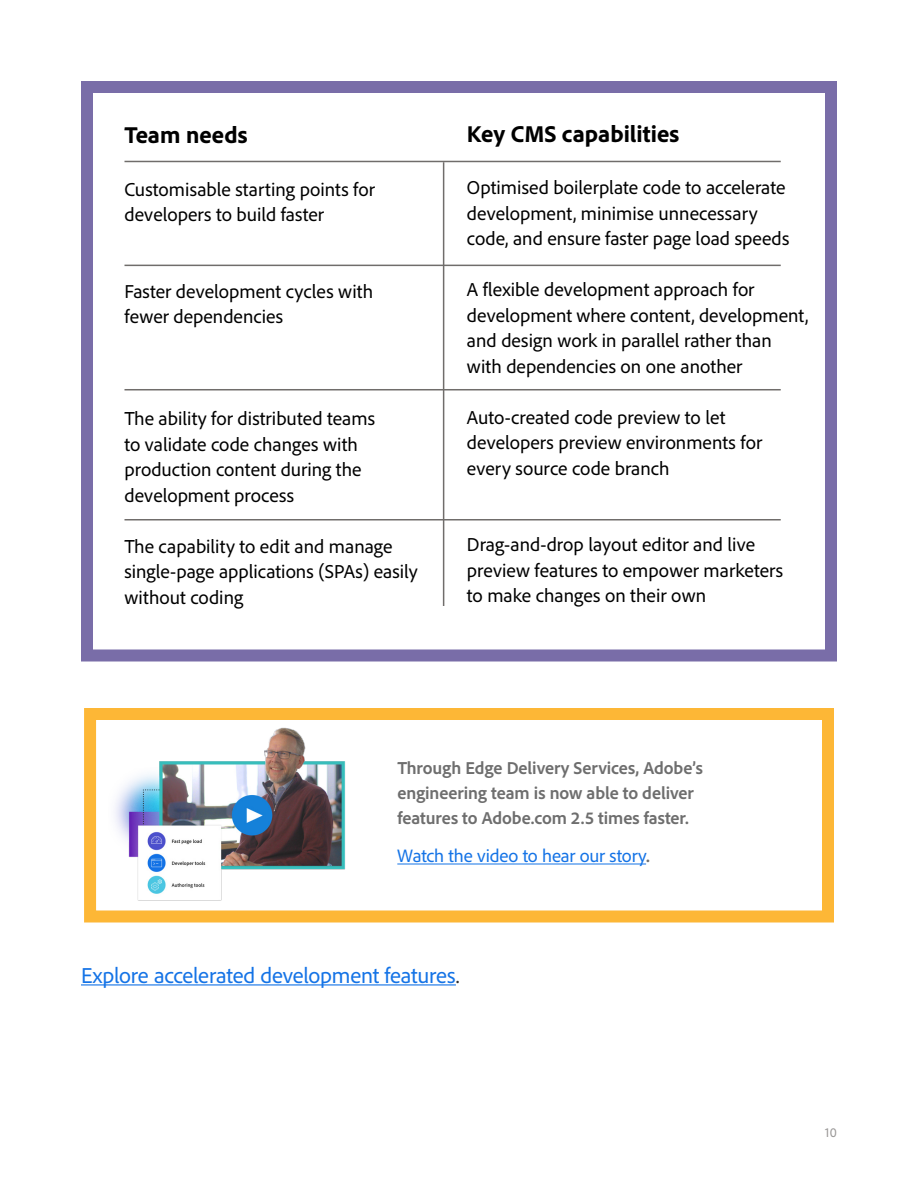
<style>
.page{position:relative;width:918px;height:1188px;background:#fff}
.page>*{position:absolute;margin:0;border:0;box-sizing:border-box;transform-origin:0 0}
.t1{font:800 24px "Adobe Clean";color:#000}
.t2{font:22.5px "Adobe Clean";letter-spacing:-.01em;color:#1473e6}
.t3{font:19.5px/25.5px "Adobe Clean";color:#000}
.t4{font:18.75px "Adobe Clean";letter-spacing:-.01em;color:#1473e6}
.t5{font:700 18px/24.8px "Adobe Clean";letter-spacing:-.005em;color:#6e6e6e}
.t6{font:13.5px "Adobe Clean";color:#9a9897}
.s1{font-weight:700;font-size:18px;color:#6e6e6e}
.s2{color:#2c2c2c}
</style>
<div class="page">
<div style="left:81px;top:81px;width:756px;height:581px;border:12px solid #796da8"></div>
<hr style="left:443px;top:162px;width:1px;height:444px;background:#706d6b">
<hr style="left:124px;top:265px;width:657px;height:1px;background:#706d6b">
<hr style="left:124px;top:389px;width:657px;height:1px;background:#706d6b">
<hr style="left:124px;top:519px;width:657px;height:1px;background:#706d6b">
<hr style="left:124px;top:161px;width:657px;height:1px;background:#706d6b">
<hr style="left:81px;top:984px;width:375px;height:2px;background:#1473e6">
<div style="left:84px;top:708px;width:750px;height:214px;border:12px solid #fdb736"></div>
<hr style="left:397px;top:864px;width:249px;height:1px;background:#1473e6">
<img style="left:84px;top:708px;width:320px;height:215px">
<p class="t1" style="left:124px;top:119px;width:125px">Team needs</p>
<p class="t3" style="left:124px;top:176px;width:252px">Customisable starting points for developers to build faster</p>
<p class="t3" style="left:124px;top:278px;width:250px">Faster development cycles with fewer dependencies</p>
<p class="t3" style="left:124px;top:405px;width:252px">The ability for distributed teams to validate code changes with production content during the development process</p>
<p class="t3" style="left:124px;top:533px;width:295px">The capability to edit and manage single-page applications (SPAs) easily without coding</p>
<p class="t1" style="left:467px;top:118px;width:214px">Key CMS capabilities</p>
<p class="t3" style="left:467px;top:174px;width:324px">Optimised boilerplate code to accelerate development, minimise unnecessary code, and ensure faster page load speeds</p>
<p class="t3" style="left:467px;top:276px;width:343px">A flexible development approach for development where content, development, and design work in parallel rather than with dependencies on one another</p>
<p class="t3" style="left:467px;top:404px;width:297px">Auto-created code preview to let developers preview environments for every source code branch</p>
<p class="t3" style="left:467px;top:531px;width:318px">Drag-and-drop layout editor and live preview features to empower marketers to make changes on their own</p>
<p class="t5" style="left:397px;top:755px;width:307px">Through Edge Delivery Services, Adobe’s engineering team is now able to deliver features to Adobe.com 2.5 times faster.</p>
<p class="t4" style="left:397px;top:844px;width:254px">Watch the video to hear our story<span class="s1">.</span></p>
<p class="t2" style="left:81px;top:961px;width:380px">Explore accelerated development features<span class="s2">.</span></p>
<p class="t6" style="left:825px;top:1124px;width:13px">10</p>
</div>
